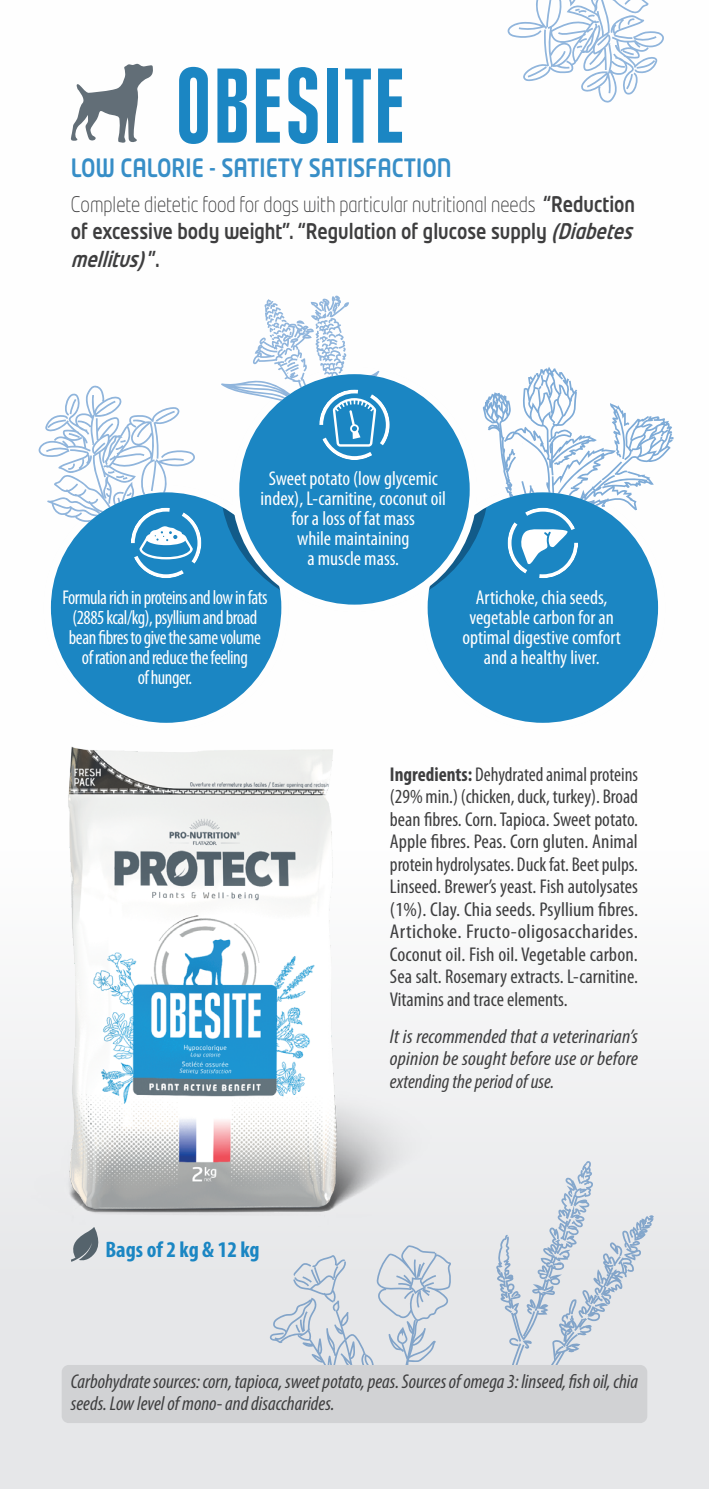
<style>
.page{position:relative;width:709px;height:1489px;background:#fff}
.page>*{position:absolute;margin:0;border:0;box-sizing:border-box;transform-origin:0 0}
.TTR_GAMME{font:900 extra-condensed 105px "Plak LT";letter-spacing:.05em;color:#1b86c3}
.SSTTR_GAMME{font:500 25px "Neo Tech Std";color:#378ec7;scale:.85 1}
.TXT{font:700 condensed 22.5px "Myriad Pro";color:#1b86c3}
.SSTTR_GAMME-2{font:500 21.25px/27.5px "Neo Tech Std";color:#3e3e3f;scale:.85 1}
.INGREDIENT_GAMME{font:condensed 20px/22.5px "Myriad Pro";color:#3e3e3f;text-align:justify;scale:.96 1}
.ARGU{font:condensed 20px/20px "Myriad Pro";color:#fff;text-align:center}
.ARGU-2{font:condensed 20px/20px "Myriad Pro";letter-spacing:-.025em;color:#fff;text-align:center;scale:.94 1}
.RECO_GAMME_IT{font:italic condensed 20px/22.5px "Myriad Pro";color:#3e3e3f}
.INGREDIENT_GAMME_IT{font:italic condensed 20px/22.5px "Myriad Pro";letter-spacing:.005em;color:#3e3e3f;text-align:justify;scale:1.05 1}
.s1{font-weight:300}
.s2{font-style:italic}
.s3{font-weight:700}
</style>
<div class="page">
<div style="left:0;top:0;width:709px;height:1488px;background:linear-gradient(to bottom,#fff,#e9eaeb)"></div>
<svg style="left:270px;top:1264px;width:181px;height:100px;background:#d6dce3"></svg>
<svg style="left:496px;top:1160px;width:158px;height:231px;background:#d8dee5"></svg>
<svg style="left:482px;top:366px;width:191px;height:224px"></svg>
<img style="left:0;top:609px;width:494px;height:655px">
<svg style="left:507px;top:0;width:157px;height:103px"></svg>
<div style="left:424px;top:488px;width:238px;height:238px;background:#1b86c3;border-radius:50%"></div>
<svg style="left:429px;top:492px;width:60px;height:98px"></svg>
<div style="left:420px;top:485px;width:245px;height:245px;border:8px solid #fff;border-radius:50%"></div>
<div style="left:47px;top:488px;width:238px;height:238px;background:#1b86c3;border-radius:50%"></div>
<svg style="left:220px;top:492px;width:60px;height:98px"></svg>
<div style="left:43px;top:485px;width:246px;height:245px;border:8px solid #fff;border-radius:50%"></div>
<div style="left:235px;top:370px;width:238px;height:238px;background:#1b86c3;border-radius:50%"></div>
<div style="left:232px;top:366px;width:245px;height:246px;border:8px solid #fff;border-radius:50%"></div>
<svg style="left:507px;top:507px;width:71px;height:71px"></svg>
<svg style="left:38px;top:385px;width:163px;height:193px"></svg>
<svg style="left:70px;top:64px;width:84px;height:79px"></svg>
<svg style="left:70px;top:1226px;width:33px;height:35px"></svg>
<svg style="left:221px;top:295px;width:169px;height:165px"></svg>
<div style="left:62px;top:1364px;width:585px;height:58px;background:#d1d2d4;border-radius:7px"></div>
<p class="TTR_GAMME" style="left:177px;top:44px;width:227px">OBESITE</p>
<p class="SSTTR_GAMME" style="left:71px;top:152px;width:449px">LOW CALORIE - SATIETY SATISFACTION</p>
<p class="SSTTR_GAMME-2" style="left:71px;top:189px;width:669px"><span class="s1">Complete dietetic food for dogs with particular nutritional needs</span> “Reduction of excessive body weight”. “Regulation of glucose supply <span class="s2">(Diabetes mellitus)</span> ” .</p>
<p class="ARGU" style="left:260px;top:469px;width:187px">Sweet potato (low glycemic index), L-carnitine, coconut oil for a loss of fat mass<br>while maintaining<br>a muscle mass.</p>
<p class="ARGU-2" style="left:62px;top:587px;width:220px">Formula rich in proteins and low in fats (2885 kcal/kg), psyllium and broad bean fibres to give the same volume of ration and reduce the feeling<br>of hunger.</p>
<p class="ARGU" style="left:462px;top:587px;width:160px">Artichoke, chia seeds, vegetable carbon for an optimal digestive comfort and a healthy liver.</p>
<p class="TXT" style="left:105px;top:1236px;width:156px">Bags of 2 kg &amp; 12 kg</p>
<p class="INGREDIENT_GAMME" style="left:390px;top:763px;width:260px"><span class="s3">Ingredients:</span> Dehydrated animal proteins (29% min.) (chicken, duck, turkey). Broad bean fibres. Corn. Tapioca. Sweet potato.<br>Apple fibres. Peas. Corn gluten. Animal protein hydrolysates. Duck fat. Beet pulps.<br>Linseed. Brewer’s yeast. Fish autolysates (1%). Clay. Chia seeds. Psyllium fibres.<br>Artichoke. Fructo-oligosaccharides.<br>Coconut oil. Fish oil. Vegetable carbon.<br>Sea salt. Rosemary extracts. L-carnitine.<br>Vitamins and trace elements.</p>
<p class="INGREDIENT_GAMME_IT" style="left:390px;top:1024px;width:238px">It is recommended that a veterinarian’s opinion be sought before use or before extending the period of use.</p>
<p class="RECO_GAMME_IT" style="left:71px;top:1369px;width:568px">Carbohydrate sources: corn, tapioca, sweet potato, peas. Sources of omega 3: linseed, fish oil, chia seeds. Low level of mono- and disaccharides.</p>
</div>
